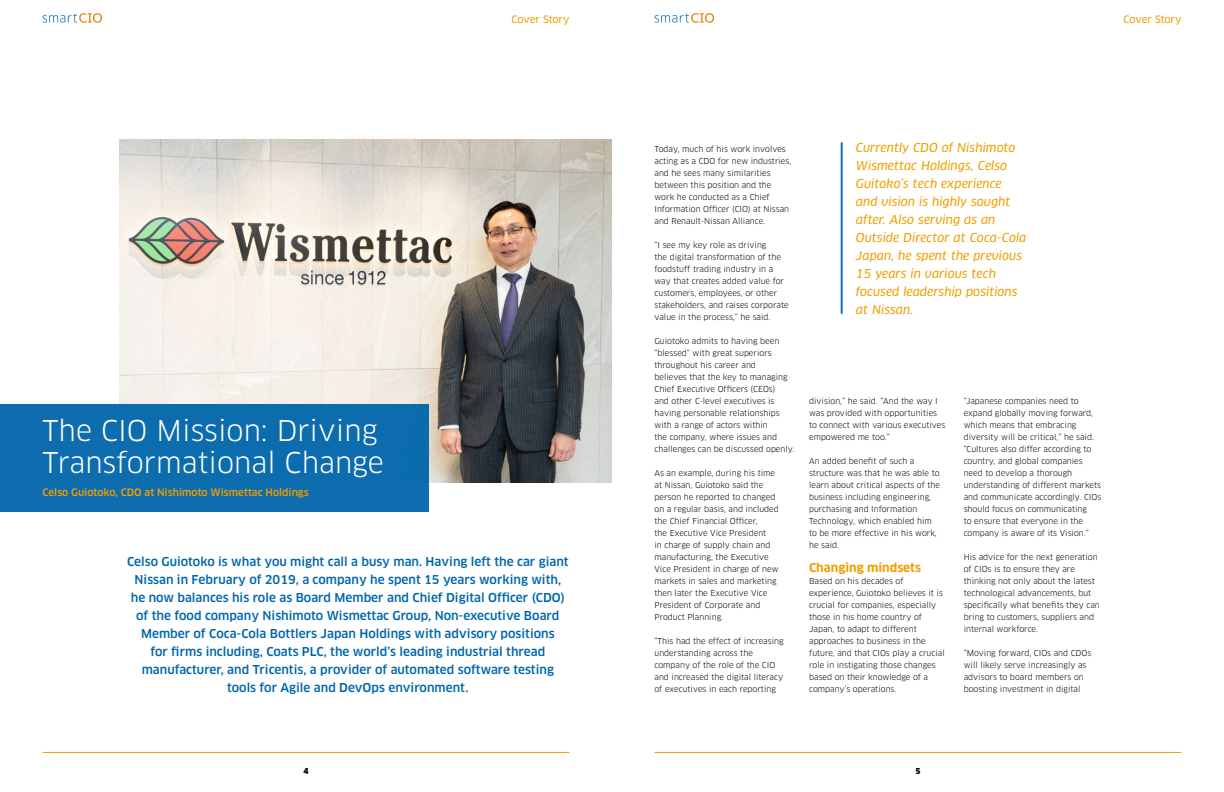
<style>
.page{position:relative;width:1224px;height:792px;background:#fff}
.page>*{position:absolute;margin:0;border:0;box-sizing:border-box;transform-origin:0 0}
.t1{font:28px/32px "Clan Pro";color:#fff}
.t2{font:500 12px/18px "Clan Pro";color:#0066ab;text-align:center}
.t3{font:italic 12px/18px "Clan Pro News";color:#ef9f00}
.t4{font:700 12px "Clan Pro";color:#ef9f00}
.t5{font:500 10px "Clan Pro";color:#f09e00}
.t6{font:10px "Clan Pro News";letter-spacing:-.005em;color:#ef9f00}
.t7{font:8px/12px "Clan Pro";color:#000}
.t8{font:900 8px "Clan Pro";color:#000}
</style>
<div class="page">
<hr style="left:43px;top:752px;width:526px;height:1px;background:#ef9f00">
<hr style="left:655px;top:752px;width:526px;height:1px;background:#ef9f00">
<svg style="left:43px;top:13px;width:59px;height:10px"></svg>
<svg style="left:655px;top:13px;width:59px;height:10px"></svg>
<img style="left:120px;top:140px;width:492px;height:342px">
<div style="left:0;top:404px;width:429px;height:108px;background:#0c6dae"></div>
<hr style="left:841px;top:142px;width:2px;height:172px;background:#0d73ba">
<p class="t6" style="left:512px;top:13px;width:59px">Cover Story</p>
<p class="t6" style="left:1124px;top:13px;width:59px">Cover Story</p>
<h1 class="t1" style="left:43px;top:415px;width:343px">The CIO Mission: Driving<br>Transformational Change</h1>
<p class="t5" style="left:43px;top:486px;width:268px">Celso Guiotoko, CDO at Nishimoto Wismettac Holdings</p>
<p class="t2" style="left:127px;top:552px;width:443px">Celso Guiotoko is what you might call a busy man. Having left the car giant Nissan in February of 2019, a company he spent 15 years working with, he now balances his role as Board Member and Chief Digital Officer (CDO) of the food company Nishimoto Wismettac Group, Non-executive Board Member of Coca-Cola Bottlers Japan Holdings with advisory positions<br>for firms including, Coats PLC, the world’s leading industrial thread manufacturer, and Tricentis, a provider of automated software testing tools for Agile and DevOps environment.</p>
<p class="t7" style="left:655px;top:143px;width:138px">Today, much of his work involves acting as a CDO for new industries, and he sees many similarities between this position and the work he conducted as a Chief<br>Information Officer (CIO) at Nissan and Renault-Nissan Alliance.</p>
<p class="t7" style="left:655px;top:239px;width:136px">“I see my key role as driving<br>the digital transformation of the foodstuff trading industry in a way that creates added value for customers, employees, or other stakeholders, and raises corporate value in the process,” he said.</p>
<p class="t7" style="left:655px;top:335px;width:142px">Guiotoko admits to having been “blessed” with great superiors throughout his career and<br>believes that the key to managing<br>Chief Executive Officers (CEOs)<br>and other C-level executives is having personable relationships with a range of actors within<br>the company, where issues and challenges can be discussed openly.</p>
<p class="t7" style="left:655px;top:467px;width:126px">As an example, during his time at Nissan, Guiotoko said the person he reported to changed on a regular basis, and included the Chief Financial Officer,<br>the Executive Vice President<br>in charge of supply chain and manufacturing, the Executive<br>Vice President in charge of new markets in sales and marketing then later the Executive Vice<br>President of Corporate and<br>Product Planning.</p>
<p class="t7" style="left:655px;top:635px;width:131px">“This had the effect of increasing understanding across the company of the role of the CIO and increased the digital literacy of executives in each reporting</p>
<p class="t3" style="left:856px;top:138px;width:172px">Currently CDO of Nishimoto<br>Wismettac Holdings, Celso<br>Guitoko’s tech experience and vision is highly sought after. Also serving as an<br>Outside Director at Coca-Cola<br>Japan, he spent the previous<br>15 years in various tech focused leadership positions at Nissan.</p>
<p class="t7" style="left:809px;top:395px;width:138px">division,” he said. “And the way I was provided with opportunities to connect with various executives empowered me too.”</p>
<p class="t7" style="left:809px;top:455px;width:133px">An added benefit of such a structure was that he was able to learn about critical aspects of the business including engineering, purchasing and Information<br>Technology, which enabled him to be more effective in his work, he said.</p>
<h2 class="t4" style="left:809px;top:560px;width:113px">Changing mindsets</h2>
<p class="t7" style="left:809px;top:575px;width:137px">Based on his decades of experience, Guiotoko believes it is crucial for companies, especially those in his home country of<br>Japan, to adapt to different approaches to business in the future, and that CIOs play a crucial role in instigating those changes based on their knowledge of a company’s operations.</p>
<p class="t7" style="left:964px;top:395px;width:139px">“Japanese companies need to expand globally moving forward, which means that embracing diversity will be critical,” he said. “Cultures also differ according to country, and global companies need to develop a thorough understanding of different markets and communicate accordingly. CIOs should focus on communicating<br>to ensure that everyone in the company is aware of its Vision.”</p>
<p class="t7" style="left:964px;top:551px;width:138px">His advice for the next generation of CIOs is to ensure they are thinking not only about the latest technological advancements, but specifically what benefits they can bring to customers, suppliers and internal workforce.</p>
<p class="t7" style="left:964px;top:647px;width:129px">“Moving forward, CIOs and CDOs will likely serve increasingly as advisors to board members on boosting investment in digital</p>
<p class="t8" style="left:303px;top:766px;width:7px">4</p>
<p class="t8" style="left:915px;top:766px;width:7px">5</p>
</div>
